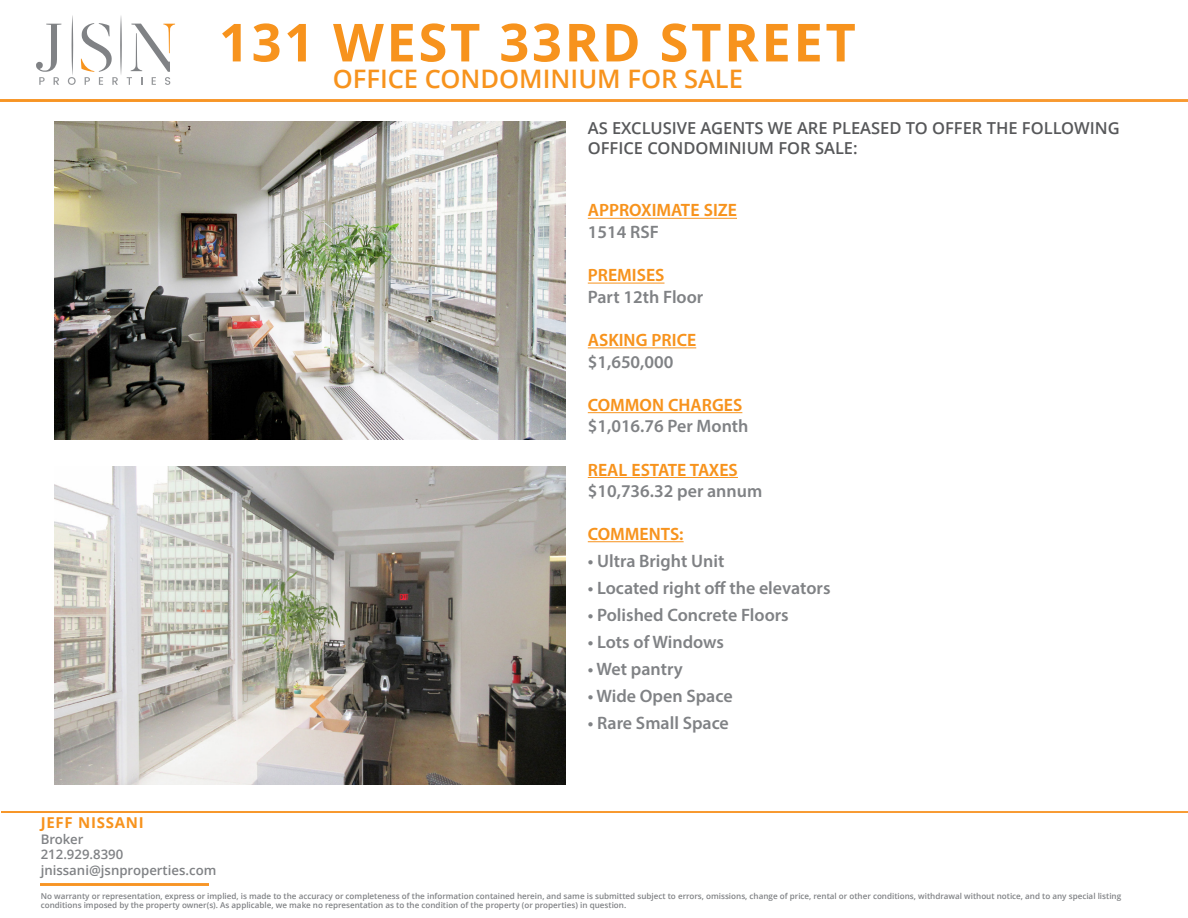
<style>
.page{position:relative;width:1188px;height:918px;background:#fff}
.page>*{position:absolute;margin:0;border:0;box-sizing:border-box;transform-origin:0 0}
.t1{font:700 52.5px "Open Sans";letter-spacing:.05em;color:#f7931d}
.t2{font:600 25.5px "Open Sans";color:#f7931d}
.t3{font:600 18px "Myriad Pro";color:#808285}
.t4{font:700 18px "Myriad Set Pro";color:#f7931d}
.t5{font:600 16.5px "Open Sans";color:#57585a}
.t6{font:700 15px "Open Sans";letter-spacing:.05em;color:#f7931d}
.t7{font:600 13.2px "Open Sans";color:#808285}
.t8{font:600 8.1px/9.8px "Open Sans";color:#808285}
</style>
<div class="page">
<svg style="left:36px;top:24px;width:26px;height:61px"></svg>
<svg style="left:68px;top:15px;width:107px;height:70px"></svg>
<img style="left:0;top:100px;width:1188px;height:1px">
<hr style="left:2px;top:811px;width:1186px;height:2px;background:#f89a32">
<img style="left:40px;top:884px;width:169px;height:1px">
<hr style="left:588px;top:218px;width:149px;height:1px;background:#f7931d">
<hr style="left:588px;top:283px;width:76px;height:1px;background:#f7931d">
<hr style="left:588px;top:347px;width:108px;height:1px;background:#f7931d">
<hr style="left:588px;top:412px;width:154px;height:1px;background:#f7931d">
<hr style="left:588px;top:477px;width:150px;height:1px;background:#f7931d">
<hr style="left:588px;top:541px;width:96px;height:1px;background:#f7931d">
<img style="left:55px;top:121px;width:510px;height:318px">
<img style="left:55px;top:466px;width:510px;height:318px">
<p class="t1" style="left:219px;top:5px;width:638px">131 WEST 33RD STREET</p>
<p class="t2" style="left:333px;top:61px;width:412px">OFFICE CONDOMINIUM FOR SALE</p>
<p class="t5" style="left:588px;top:117px;width:533px">AS EXCLUSIVE AGENTS WE ARE PLEASED TO OFFER THE FOLLOWING</p>
<p class="t5" style="left:588px;top:137px;width:271px">OFFICE CONDOMINIUM FOR SALE:</p>
<p class="t4" style="left:588px;top:196px;width:151px">APPROXIMATE SIZE</p>
<p class="t3" style="left:588px;top:221px;width:73px">1514 RSF</p>
<p class="t4" style="left:588px;top:261px;width:78px">PREMISES</p>
<p class="t3" style="left:588px;top:285px;width:117px">Part 12th Floor</p>
<p class="t4" style="left:588px;top:326px;width:110px">ASKING PRICE</p>
<p class="t3" style="left:588px;top:350px;width:87px">$1,650,000</p>
<p class="t4" style="left:588px;top:391px;width:156px">COMMON CHARGES</p>
<p class="t3" style="left:588px;top:415px;width:162px">$1,016.76 Per Month</p>
<p class="t4" style="left:588px;top:456px;width:152px">REAL ESTATE TAXES</p>
<p class="t3" style="left:588px;top:480px;width:176px">$10,736.32 per annum</p>
<p class="t4" style="left:588px;top:520px;width:97px">COMMENTS:</p>
<p class="t3" style="left:588px;top:549px;width:138px">• Ultra Bright Unit</p>
<p class="t3" style="left:588px;top:576px;width:244px">• Located right off the elevators</p>
<p class="t3" style="left:588px;top:603px;width:202px">• Polished Concrete Floors</p>
<p class="t3" style="left:588px;top:630px;width:138px">• Lots of Windows</p>
<p class="t3" style="left:588px;top:657px;width:97px">• Wet pantry</p>
<p class="t3" style="left:588px;top:684px;width:146px">• Wide Open Space</p>
<p class="t3" style="left:588px;top:711px;width:143px">• Rare Small Space</p>
<p class="t6" style="left:41px;top:812px;width:105px">JEFF NISSANI</p>
<p class="t7" style="left:41px;top:830px;width:44px">Broker</p>
<p class="t7" style="left:41px;top:846px;width:84px">212.929.8390</p>
<p class="t7" style="left:41px;top:861px;width:177px">jnissani@jsnproperties.com</p>
<p class="t8" style="left:41px;top:891px;width:1082px">No warranty or representation, express or implied, is made to the accuracy or completeness of the information contained herein, and same is submitted subject to errors, omissions, change of price, rental or other conditions, withdrawal without notice, and to any special listing conditions imposed by the property owner(s). As applicable, we make no representation as to the condition of the property (or properties) in question.</p>
</div>
